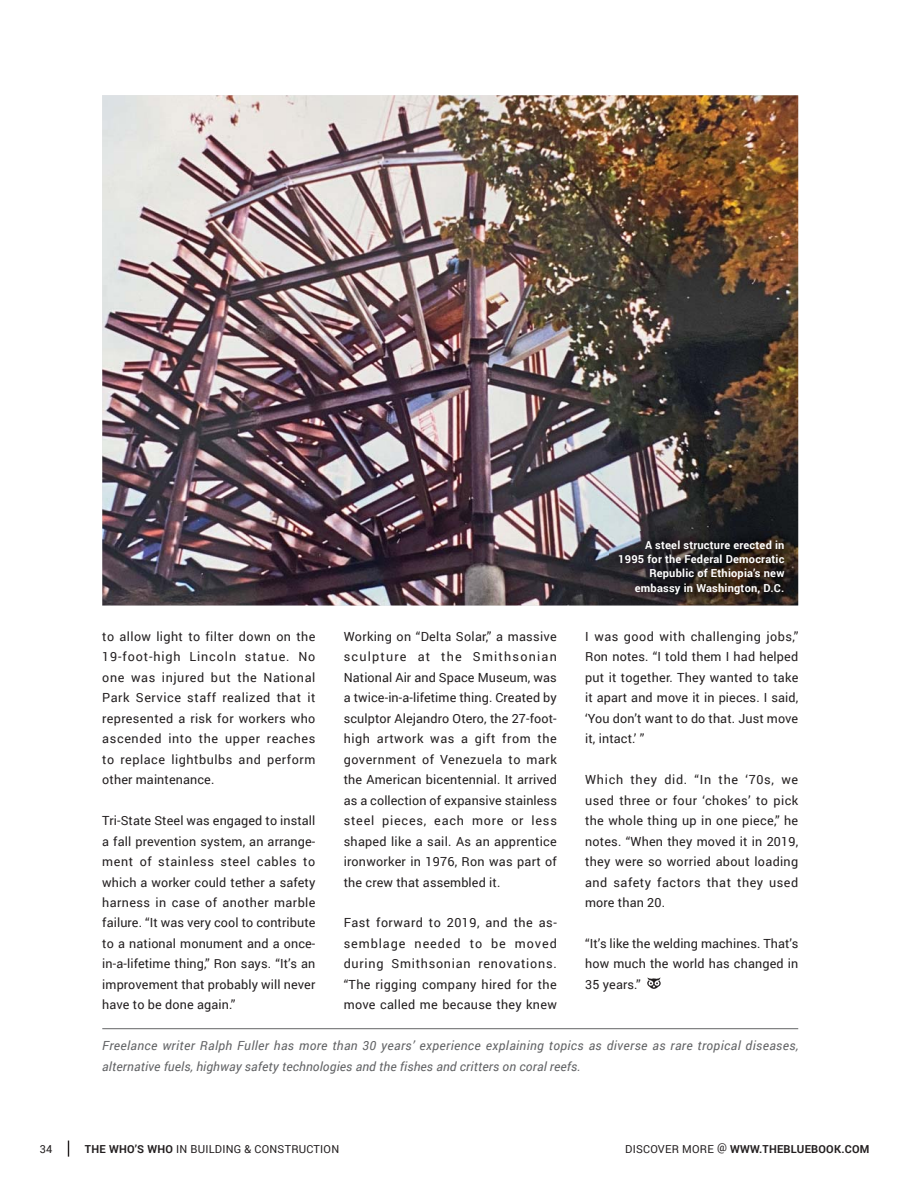
<style>
.page{position:relative;width:918px;height:1188px;background:#fff}
.page>*{position:absolute;margin:0;border:0;box-sizing:border-box;transform-origin:0 0}
.t1{font:12.6px/20.4px "Roboto";letter-spacing:.01em;color:#231f20;text-align:justify}
.t2{font:italic 12.6px/20.4px "Roboto";letter-spacing:.03em;color:#636466}
.t3{font:700 10.95px/14.1px "Roboto";letter-spacing:.02em;color:#fff;text-align:right}
.t4{font:10.95px "Roboto";letter-spacing:.02em;color:#231f20}
.t5{font:700 10.95px "Roboto";letter-spacing:.02em;color:#231f20}
.s1{font-weight:700}
.s2{font-weight:400}
</style>
<div class="page">
<svg style="left:68px;top:1141px;width:1px;height:16px"></svg>
<svg style="left:647px;top:977px;width:14px;height:12px"></svg>
<img style="left:102px;top:95px;width:696px;height:510px">
<img style="left:610px;top:531px;width:184px;height:73px">
<hr style="left:102px;top:1028px;width:696px;height:1px;background:#636466">
<p class="t1" style="left:102px;top:626px;width:215px">to allow light to filter down on the 19-foot-high Lincoln statue. No one was injured but the National Park Service staff realized that it represented a risk for workers who ascended into the upper reaches to replace lightbulbs and perform other maintenance.</p>
<p class="t1" style="left:102px;top:810px;width:215px">Tri-State Steel was engaged to install a fall prevention system, an arrange&shy;ment of stainless steel cables to which a worker could tether a safety harness in case of another marble failure. “It was very cool to contribute to a national monument and a once&shy;in-a-lifetime thing,” Ron says. “It’s an improvement that probably will never have to be done again.”</p>
<p class="t1" style="left:344px;top:626px;width:215px">Working on “Delta Solar,” a massive sculpture at the Smithsonian National Air and Space Museum, was a twice-in-a-lifetime thing. Created by sculptor Alejandro Otero, the 27-foot&shy;high artwork was a gift from the government of Venezuela to mark the American bicentennial. It arrived as a collection of expansive stainless steel pieces, each more or less shaped like a sail. As an apprentice ironworker in 1976, Ron was part of the crew that assembled it.</p>
<p class="t1" style="left:344px;top:912px;width:215px">Fast forward to 2019, and the as&shy;semblage needed to be moved during Smithsonian renovations. “The rigging company hired for the move called me because they knew</p>
<p class="t3" style="left:618px;top:538px;width:168px">A steel structure erected in<br>1995 for the Federal Democratic<br>Republic of Ethiopia’s new embassy in Washington, D.C.</p>
<p class="t1" style="left:585px;top:626px;width:215px">I was good with challenging jobs,” Ron notes. “I told them I had helped put it together. They wanted to take it apart and move it in pieces. I said, ‘You don’t want to do that. Just move it, intact.’ ”</p>
<p class="t1" style="left:585px;top:769px;width:215px">Which they did. “In the ‘70s, we used three or four ‘chokes’ to pick the whole thing up in one piece,” he notes. “When they moved it in 2019, they were so worried about loading and safety factors that they used more than 20.</p>
<p class="t1" style="left:585px;top:933px;width:215px">“It’s like the welding machines. That’s how much the world has changed in 35 years.”</p>
<p class="t2" style="left:102px;top:1035px;width:698px">Freelance writer Ralph Fuller has more than 30 years’ experience explaining topics as diverse as rare tropical diseases, alternative fuels, highway safety technologies and the fishes and critters on coral reefs.</p>
<p class="t4" style="left:40px;top:1141px;width:14px">34</p>
<p class="t4" style="left:85px;top:1141px;width:256px"><span class="s1">THE WHO’S WHO</span> IN BUILDING &amp; CONSTRUCTION</p>
<p class="t5" style="left:625px;top:1141px;width:246px"><span class="s2">DISCOVER MORE @</span> WWW.THEBLUEBOOK.COM</p>
</div>
